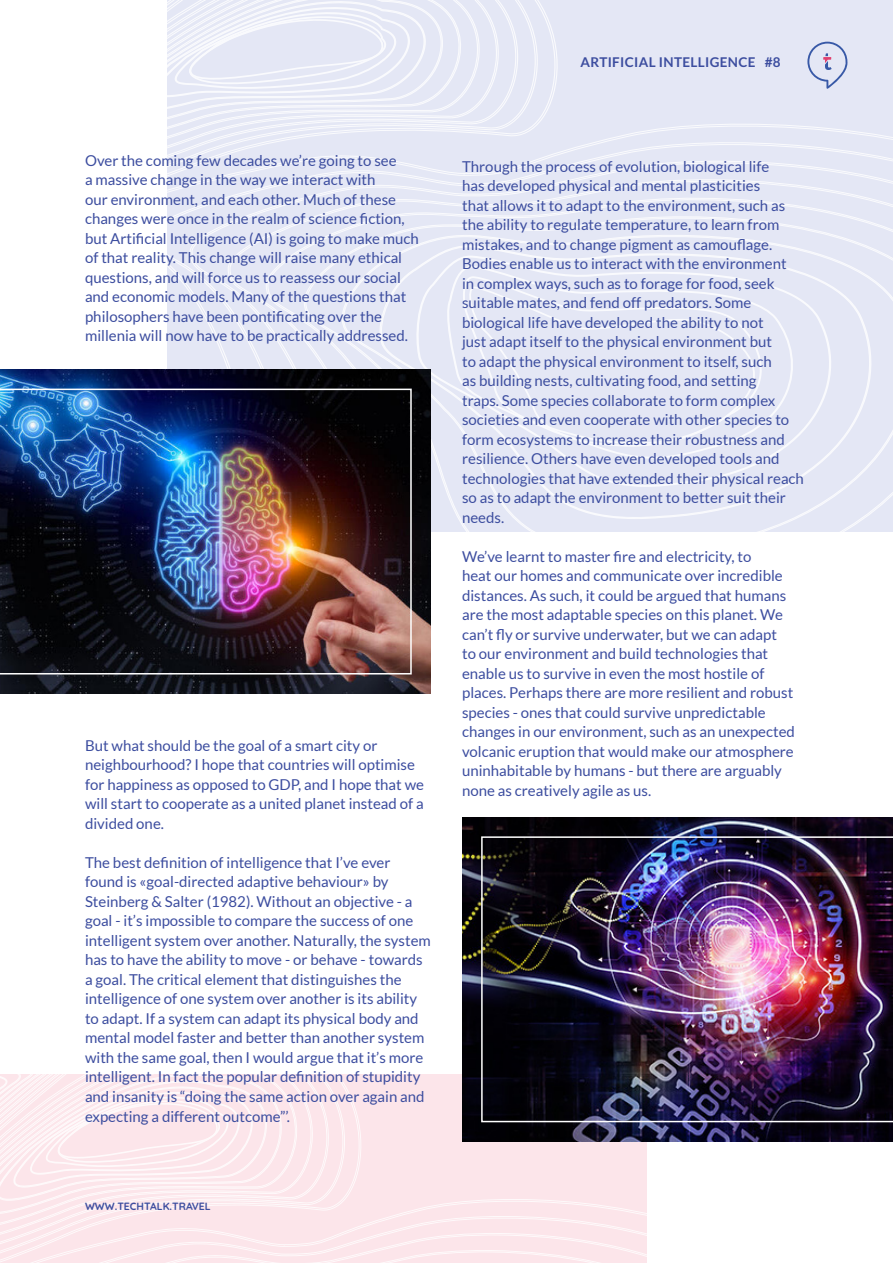
<style>
.page{position:relative;width:893px;height:1263px;background:#fff}
.page>*{position:absolute;margin:0;border:0;box-sizing:border-box;transform-origin:0 0}
.t1{font:15px/19.5px "Lato";color:#3c4d9f}
.t2{font:700 13.5px "Lato";letter-spacing:.025em;color:#3c4d9f}
.t3{font:700 10.5px "Quicksand";color:#3c4d9f}
</style>
<div class="page">
<div style="left:168px;top:0;width:725px;height:531px;background:#e4e7f5"></div>
<svg style="left:499px;top:0;width:19px;height:121px"></svg>
<svg style="left:480px;top:0;width:19px;height:121px"></svg>
<svg style="left:465px;top:0;width:15px;height:121px"></svg>
<svg style="left:189px;top:160px;width:704px;height:207px"></svg>
<svg style="left:227px;top:179px;width:666px;height:190px"></svg>
<svg style="left:265px;top:194px;width:628px;height:175px"></svg>
<svg style="left:302px;top:213px;width:591px;height:156px"></svg>
<svg style="left:340px;top:232px;width:553px;height:299px"></svg>
<svg style="left:378px;top:244px;width:500px;height:275px"></svg>
<svg style="left:415px;top:255px;width:421px;height:238px"></svg>
<svg style="left:443px;top:265px;width:355px;height:200px"></svg>
<svg style="left:463px;top:276px;width:300px;height:168px"></svg>
<svg style="left:468px;top:286px;width:289px;height:161px"></svg>
<svg style="left:168px;top:0;width:297px;height:171px"></svg>
<svg style="left:0;top:1074px;width:647px;height:189px"></svg>
<img style="left:462px;top:817px;width:431px;height:324px">
<img style="left:0;top:369px;width:431px;height:324px">
<svg style="left:807px;top:42px;width:41px;height:47px"></svg>
<img style="left:481px;top:836px;width:412px;height:286px">
<img style="left:0;top:389px;width:412px;height:285px">
<p class="t2" style="left:581px;top:54px;width:202px">ARTIFICIAL INTELLIGENCE #8</p>
<p class="t1" style="left:85px;top:151px;width:335px">Over the coming few decades we’re going to see<br>a massive change in the way we interact with<br>our environment, and each other. Much of these changes were once in the realm of science fiction, but Artificial Intelligence (AI) is going to make much of that reality. This change will raise many ethical questions, and will force us to reassess our social and economic models. Many of the questions that philosophers have been pontificating over the millenia will now have to be practically addressed.</p>
<p class="t1" style="left:85px;top:736px;width:341px">But what should be the goal of a smart city or neighbourhood? I hope that countries will optimise for happiness as opposed to GDP, and I hope that we will start to cooperate as a united planet instead of a divided one.</p>
<p class="t1" style="left:85px;top:853px;width:347px">The best definition of intelligence that I’ve ever found is «goal-directed adaptive behaviour» by Steinberg &amp; Salter (1982). Without an objective - a goal - it’s impossible to compare the success of one intelligent system over another. Naturally, the system has to have the ability to move - or behave - towards a goal. The critical element that distinguishes the intelligence of one system over another is its ability to adapt. If a system can adapt its physical body and mental model faster and better than another system with the same goal, then I would argue that it’s more intelligent. In fact the popular definition of stupidity and insanity is “doing the same action over again and expecting a different outcome”’.</p>
<p class="t3" style="left:85px;top:1197px;width:127px">WWW.TECHTALK.TRAVEL</p>
<p class="t1" style="left:462px;top:157px;width:343px">Through the process of evolution, biological life<br>has developed physical and mental plasticities<br>that allows it to adapt to the environment, such as the ability to regulate temperature, to learn from mistakes, and to change pigment as camouflage.<br>Bodies enable us to interact with the environment<br>in complex ways, such as to forage for food, seek suitable mates, and fend off predators. Some biological life have developed the ability to not<br>just adapt itself to the physical environment but<br>to adapt the physical environment to itself, such<br>as building nests, cultivating food, and setting<br>traps. Some species collaborate to form complex societies and even cooperate with other species to form ecosystems to increase their robustness and resilience. Others have even developed tools and technologies that have extended their physical reach so as to adapt the environment to better suit their needs.</p>
<p class="t1" style="left:462px;top:547px;width:334px">We’ve learnt to master fire and electricity, to<br>heat our homes and communicate over incredible distances. As such, it could be argued that humans are the most adaptable species on this planet. We can’t fly or survive underwater, but we can adapt<br>to our environment and build technologies that enable us to survive in even the most hostile of places. Perhaps there are more resilient and robust species - ones that could survive unpredictable changes in our environment, such as an unexpected volcanic eruption that would make our atmosphere uninhabitable by humans - but there are arguably none as creatively agile as us.</p>
</div>
